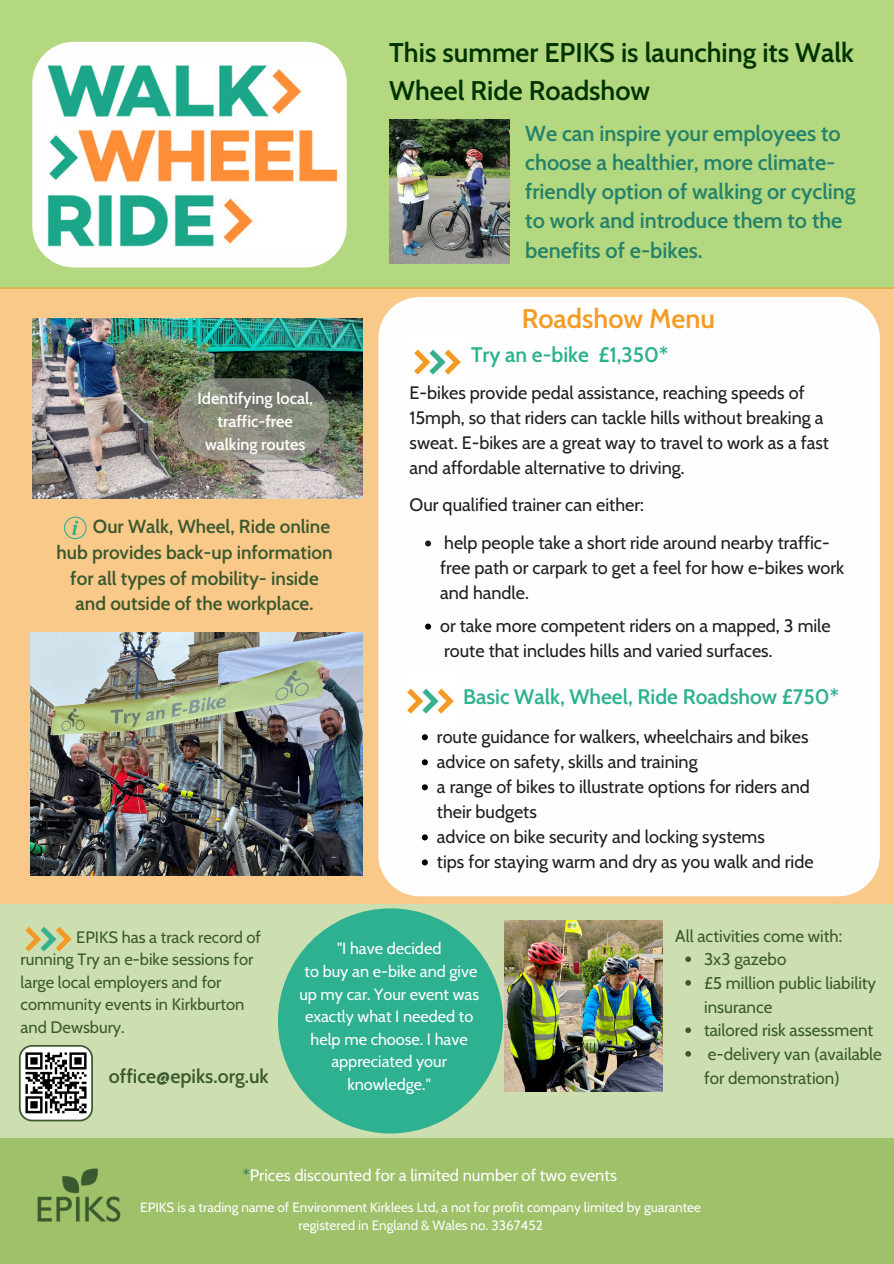
<style>
.page{position:relative;width:894px;height:1264px;background:#fff}
.page>*{position:absolute;margin:0;border:0;box-sizing:border-box;transform-origin:0 0}
.t1{font:600 27px/37.5px "Cabin";color:#030}
.t2{font:600 27px "Cabin";color:#f49b25}
.t3{font:600 21.6px/29.2px "Cabin";color:#25826a}
.t4{font:600 21px "Cabin";color:#2eb190}
.t5{font:600 19.5px "Cabin";color:#3b592f}
.t6{font:600 18.9px "Cabin";color:#3b592f}
.t7{font:18px/25px "Cabin";color:#1e1e1c}
.t8{font:16.95px/23.7px "Cabin";color:#3b592f}
.t9{font:16.5px/22.5px "Cabin";color:#3b592f}
.t10{font:16.5px "Cabin";color:#fefefe}
.t11{font:16.35px/22.5px "Cabin";color:#fefefe;text-align:center}
.t12{font:600 16.35px "Cabin";color:#fefefe}
.t13{font:13.5px "Cabin";color:#fefefe}
.s1{color:#25826a}
</style>
<div class="page">
<div style="left:0;top:0;width:893px;height:289px;background:#b4d880"></div>
<div style="left:0;top:904px;width:893px;height:233px;background:#cddfb1"></div>
<div style="left:0;top:287px;width:893px;height:616px;background:#f9c989"></div>
<div style="left:0;top:1137px;width:893px;height:126px;background:#9ec169"></div>
<img style="left:37px;top:1168px;width:84px;height:54px">
<div style="left:378px;top:297px;width:501px;height:599px;background:#fefefe"></div>
<img style="left:31px;top:632px;width:331px;height:243px">
<svg style="left:32px;top:42px;width:314px;height:225px;background:#f7faf3"></svg>
<img style="left:409px;top:334px;width:55px;height:55px">
<svg style="left:425px;top:540px;width:6px;height:6px"></svg>
<svg style="left:425px;top:623px;width:6px;height:6px"></svg>
<svg style="left:421px;top:734px;width:7px;height:6px"></svg>
<svg style="left:421px;top:759px;width:7px;height:6px"></svg>
<svg style="left:421px;top:784px;width:7px;height:6px"></svg>
<svg style="left:421px;top:834px;width:7px;height:6px"></svg>
<svg style="left:421px;top:859px;width:7px;height:6px"></svg>
<img style="left:402px;top:673px;width:55px;height:55px">
<div style="left:278px;top:908px;width:225px;height:225px;background:#2eb190;border-radius:50%"></div>
<img style="left:25px;top:926px;width:47px;height:26px">
<img style="left:504px;top:920px;width:158px;height:171px">
<img style="left:32px;top:318px;width:330px;height:180px">
<svg style="left:178px;top:378px;width:150px;height:82px;background:#88897c"></svg>
<img style="left:389px;top:120px;width:120px;height:144px">
<img style="left:48px;top:64px;width:289px;height:183px">
<svg style="left:64px;top:516px;width:22px;height:23px"></svg>
<svg style="left:19px;top:1045px;width:74px;height:76px;background:#959894"></svg>
<svg style="left:685px;top:956px;width:5px;height:6px"></svg>
<svg style="left:685px;top:980px;width:5px;height:5px"></svg>
<svg style="left:685px;top:1027px;width:5px;height:6px"></svg>
<svg style="left:685px;top:1051px;width:5px;height:5px"></svg>
<p class="t1" style="left:389px;top:34px;width:466px">This summer EPIKS is launching its Walk<br>Wheel Ride Roadshow</p>
<p class="t3" style="left:525px;top:118px;width:332px">We can inspire your employees to choose a healthier, more climate&shy;friendly option of walking or cycling to work and introduce them to the benefits of e-bikes.</p>
<p class="t12" style="left:197px;top:388px;width:117px">Identifying local,</p>
<p class="t12" style="left:217px;top:411px;width:77px">traffic-free</p>
<p class="t12" style="left:205px;top:434px;width:102px">walking routes</p>
<p class="t6" style="left:93px;top:514px;width:239px">Our Walk, Wheel, Ride online</p>
<p class="t6" style="left:57px;top:540px;width:277px">hub provides back-up information</p>
<p class="t6" style="left:70px;top:566px;width:250px">for all types of mobility- inside</p>
<p class="t6" style="left:76px;top:592px;width:239px">and outside of the workplace.</p>
<p class="t2" style="left:521px;top:302px;width:195px">Roadshow Menu</p>
<p class="t4" style="left:471px;top:342px;width:198px">Try an e-bike £1,350*</p>
<p class="t7" style="left:409px;top:380px;width:420px">E-bikes provide pedal assistance, reaching speeds of 15mph, so that riders can tackle hills without breaking a sweat. E-bikes are a great way to travel to work as a fast and affordable alternative to driving.</p>
<p class="t7" style="left:409px;top:492px;width:236px">Our qualified trainer can either:</p>
<p class="t7" style="left:440px;top:530px;width:405px">help people take a short ride around nearby traffic&shy;free path or carpark to get a feel for how e-bikes work and handle.</p>
<p class="t7" style="left:440px;top:613px;width:392px">or take more competent riders on a mapped, 3 mile route that includes hills and varied surfaces.</p>
<p class="t4" style="left:463px;top:683px;width:377px">Basic Walk, Wheel, Ride Roadshow £750*</p>
<p class="t7" style="left:437px;top:723px;width:373px">route guidance for walkers, wheelchairs and bikes</p>
<p class="t7" style="left:437px;top:748px;width:262px">advice on safety, skills and training</p>
<p class="t7" style="left:437px;top:774px;width:374px">a range of bikes to illustrate options for riders and their budgets</p>
<p class="t7" style="left:437px;top:824px;width:329px">advice on bike security and locking systems</p>
<p class="t7" style="left:437px;top:849px;width:378px">tips for staying warm and dry as you walk and ride</p>
<p class="t9" style="left:21px;top:925px;width:242px;text-indent:56px">EPIKS has a track record of running Try an e-bike sessions for large local employers and for community events in Kirkburton</p>
<p class="t9" style="left:21px;top:1015px;width:106px">and Dewsbury.</p>
<p class="t5" style="left:109px;top:1064px;width:161px">office@epiks.org.uk</p>
<p class="t11" style="left:337px;top:937px;width:106px">"I have decided</p>
<p class="t11" style="left:299px;top:959px;width:181px">to buy an e-bike and give up my car. Your event was exactly what I needed to help me choose. I have appreciated your knowledge."</p>
<p class="t8" style="left:675px;top:923px;width:168px">All activities come with:</p>
<p class="t8" style="left:704px;top:947px;width:84px">3x3 gazebo</p>
<p class="t8" style="left:704px;top:971px;width:173px">£5 million public liability insurance</p>
<p class="t8" style="left:704px;top:1018px;width:171px">tailored risk assessment</p>
<p class="t8" style="left:704px;top:1042px;width:179px">e-delivery van (available for demonstration)</p>
<p class="t10" style="left:243px;top:1164px;width:375px"><span class="s1">*</span>Prices discounted for a limited number of two events</p>
<p class="t13" style="left:140px;top:1199px;width:562px">EPIKS is a trading name of Environment Kirklees Ltd, a not for profit company limited by guarantee</p>
<p class="t13" style="left:298px;top:1217px;width:245px">registered in England &amp; Wales no. 3367452</p>
</div>
